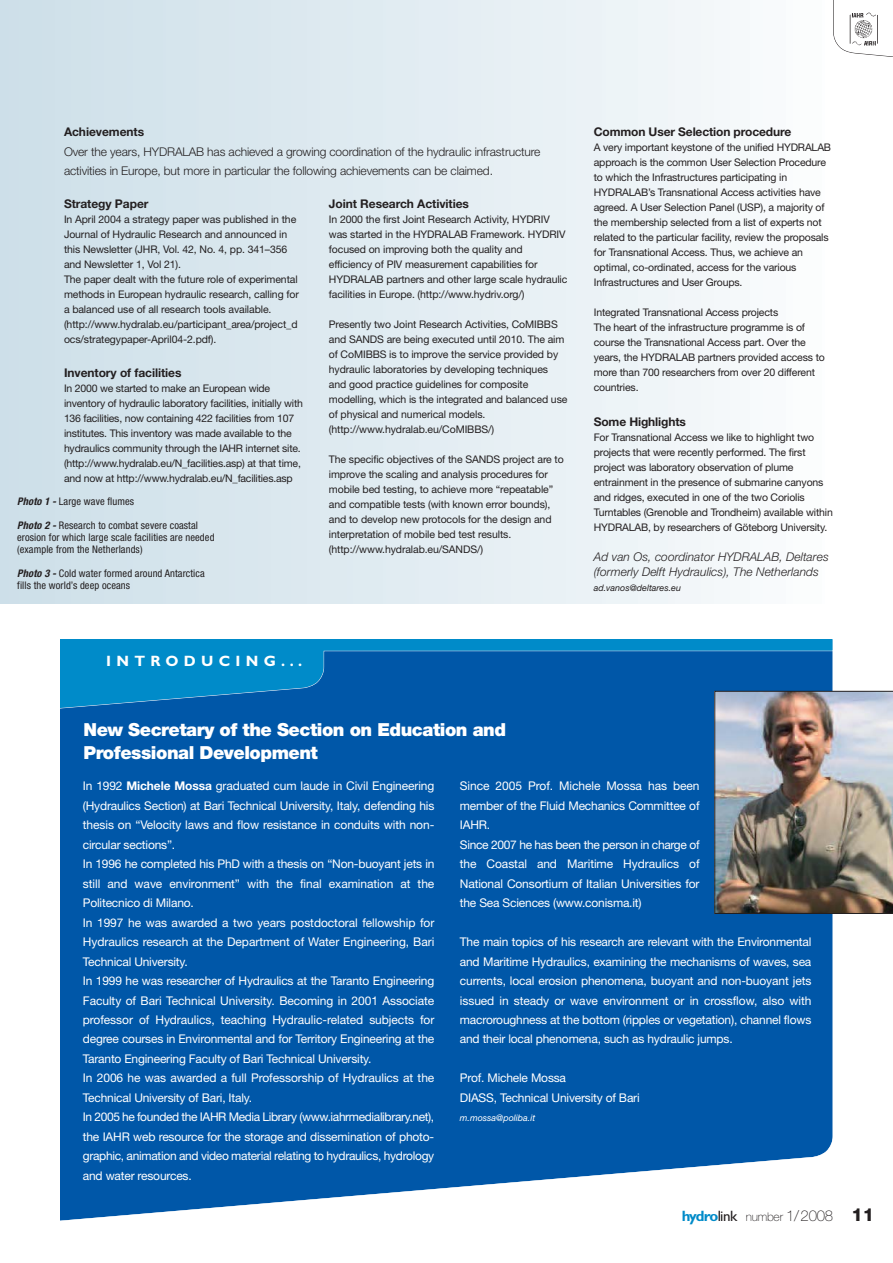
<style>
.page{position:relative;width:893px;height:1263px;background:#fff}
.page>*{position:absolute;margin:0;border:0;box-sizing:border-box;transform-origin:0 0}
.t1{font:900 18px/23.7px "Helvetica Neue";letter-spacing:-.025em;color:#fff}
.t2{font:700 15px "Gill Sans";letter-spacing:.35em;color:#fff}
.t3{font:12px/19.5px "Helvetica Neue";letter-spacing:-.015em;color:#fff}
.t4{font:300 12px/19.5px "Helvetica Neue";letter-spacing:-.01em;color:#231f20}
.t5{font:700 12px "Helvetica Neue";letter-spacing:-.005em;color:#231f20}
.t6{font:italic 300 12px/15px "Helvetica Neue";letter-spacing:.005em;color:#231f20}
.t7{font:100 12px "Helvetica Neue";letter-spacing:-.015em;color:#231f20}
.t8{font:10.5px/15px "Helvetica Neue";letter-spacing:-.015em;color:#231f20}
.t9{font:condensed 10.5px/12px "Helvetica Neue";letter-spacing:.01em;color:#231f20}
.t10{font:italic 9px "Helvetica Neue";color:#231f20}
.t11{font:italic 9px "Helvetica Neue";color:#fff}
.s1{font-weight:700;font-style:italic}
.s2{font-weight:700}
.s3{font-family:"Gill Sans";font-weight:700;font-size:15px;color:#008bc9}
.s4{font-family:"Gill Sans TT";font-weight:400;font-size:15px}
.s5{font-size:15px}
.s6{font-weight:800;font-size:18px}
</style>
<div class="page">
<div style="left:0;top:0;width:833px;height:604px;background:linear-gradient(to right,#ccdee8,#fafcfd)"></div>
<svg style="left:833px;top:0;width:60px;height:57px"></svg>
<img style="left:845px;top:7px;width:36px;height:42px">
<svg style="left:60px;top:717px;width:773px;height:504px;background:#1162ae"></svg>
<img style="left:714px;top:691px;width:179px;height:223px">
<svg style="left:60px;top:639px;width:773px;height:78px;background:#0a6eb3"></svg>
<p class="t5" style="left:64px;top:128px;width:82px">Achievements</p>
<p class="t4" style="left:64px;top:143px;width:478px">Over the years, HYDRALAB has achieved a growing coordination of the hydraulic infrastructure activities in Europe, but more in particular the following achievements can be claimed.</p>
<p class="t5" style="left:64px;top:199px;width:86px">Strategy Paper</p>
<p class="t8" style="left:64px;top:212px;width:236px">In April 2004 a strategy paper was published in the Journal of Hydraulic Research and announced in this Newsletter (JHR, Vol. 42, No. 4, pp. 341–356 and Newsletter 1, Vol 21).<br>The paper dealt with the future role of experimental methods in European hydraulic research, calling for a balanced use of all research tools available. (http://www.hydralab.eu/participant_area/project_d ocs/strategypaper-April04-2.pdf).</p>
<p class="t5" style="left:64px;top:369px;width:119px">Inventory of facilities</p>
<p class="t8" style="left:64px;top:382px;width:240px">In 2000 we started to make an European wide inventory of hydraulic laboratory facilities, initially with 136 facilities, now containing 422 facilities from 107 institutes. This inventory was made available to the hydraulics community through the IAHR internet site. (http://www.hydralab.eu/N_facilities.asp) at that time, and now at http://www.hydralab.eu/N_facilities.asp</p>
<p class="t9" style="left:17px;top:496px;width:118px"><span class="s1">Photo 1 -</span> Large wave flumes</p>
<p class="t9" style="left:17px;top:520px;width:199px"><span class="s1">Photo 2 -</span> Research to combat severe coastal erosion for which large scale facilities are needed (example from the Netherlands)</p>
<p class="t9" style="left:17px;top:568px;width:189px"><span class="s1">Photo 3 -</span> Cold water formed around Antarctica fills the world’s deep oceans</p>
<p class="t5" style="left:329px;top:199px;width:142px">Joint Research Activities</p>
<p class="t8" style="left:329px;top:212px;width:240px">In 2000 the first Joint Research Activity, HYDRIV was started in the HYDRALAB Framework. HYDRIV focused on improving both the quality and efficiency of PIV measurement capabilities for HYDRALAB partners and other large scale hydraulic facilities in Europe. (http://www.hydriv.org/)</p>
<p class="t8" style="left:329px;top:317px;width:240px">Presently two Joint Research Activities, CoMIBBS and SANDS are being executed until 2010. The aim of CoMIBBS is to improve the service provided by hydraulic laboratories by developing techniques and good practice guidelines for composite modelling, which is the integrated and balanced use of physical and numerical models. (http://www.hydralab.eu/CoMIBBS/)</p>
<p class="t8" style="left:329px;top:452px;width:236px">The specific objectives of the SANDS project are to improve the scaling and analysis procedures for mobile bed testing, to achieve more “repeatable” and compatible tests (with known error bounds), and to develop new protocols for the design and interpretation of mobile bed test results. (http://www.hydralab.eu/SANDS/)</p>
<p class="t5" style="left:594px;top:128px;width:199px">Common User Selection procedure</p>
<p class="t8" style="left:594px;top:141px;width:239px">A very important keystone of the unified HYDRALAB approach is the common User Selection Procedure to which the Infrastructures participating in HYDRALAB’s Transnational Access activities have agreed. A User Selection Panel (USP), a majority of the membership selected from a list of experts not related to the particular facility, review the proposals for Transnational Access. Thus, we achieve an optimal, co-ordinated, access for the various Infrastructures and User Groups.</p>
<p class="t8" style="left:594px;top:306px;width:233px">Integrated Transnational Access projects<br>The heart of the infrastructure programme is of course the Transnational Access part. Over the years, the HYDRALAB partners provided access to more than 700 researchers from over 20 different countries.</p>
<p class="t5" style="left:594px;top:417px;width:94px">Some Highlights</p>
<p class="t8" style="left:594px;top:430px;width:241px">For Transnational Access we like to highlight two projects that were recently performed. The first project was laboratory observation of plume entrainment in the presence of submarine canyons and ridges, executed in one of the two Coriolis Turntables (Grenoble and Trondheim) available within HYDRALAB, by researchers of Göteborg University.</p>
<p class="t6" style="left:594px;top:550px;width:236px">Ad van Os, coordinator HYDRALAB, Deltares (formerly Delft Hydraulics), The Netherlands</p>
<p class="t10" style="left:594px;top:584px;width:89px">ad.vanos@deltares.eu</p>
<h2 class="t2" style="left:106px;top:656px;width:198px">INTRODUCING...</h2>
<h1 class="t1" style="left:84px;top:719px;width:424px">New Secretary of the Section on Education and<br>Professional Development</h1>
<p class="t3" style="left:83px;top:777px;width:353px">In 1992 <span class="s2">Michele Mossa</span> graduated cum laude in Civil Engineering (Hydraulics Section) at Bari Technical University, Italy, defending his thesis on “Velocity laws and flow resistance in conduits with non&shy;circular sections”.<br>In 1996 he completed his PhD with a thesis on “Non-buoyant jets in still and wave environment” with the final examination at the Politecnico di Milano.<br>In 1997 he was awarded a two years postdoctoral fellowship for Hydraulics research at the Department of Water Engineering, Bari Technical University.<br>In 1999 he was researcher of Hydraulics at the Taranto Engineering Faculty of Bari Technical University. Becoming in 2001 Associate professor of Hydraulics, teaching Hydraulic-related subjects for degree courses in Environmental and for Territory Engineering at the Taranto Engineering Faculty of Bari Technical University.<br>In 2006 he was awarded a full Professorship of Hydraulics at the Technical University of Bari, Italy.<br>In 2005 he founded the IAHR Media Library (www.iahrmedialibrary.net), the IAHR web resource for the storage and dissemination of photo&shy;graphic, animation and video material relating to hydraulics, hydrology and water resources.</p>
<p class="t3" style="left:460px;top:777px;width:241px">Since 2005 Prof. Michele Mossa has been member of the Fluid Mechanics Committee of IAHR.<br>Since 2007 he has been the person in charge of the Coastal and Maritime Hydraulics of National Consortium of Italian Universities for the Sea Sciences (www.conisma.it)</p>
<p class="t3" style="left:460px;top:933px;width:353px;text-align:justify">The main topics of his research are relevant with the Environmental and Maritime Hydraulics, examining the mechanisms of waves, sea currents, local erosion phenomena, buoyant and non-buoyant jets issued in steady or wave environment or in crossflow, also with macroroughness at the bottom (ripples or vegetation), channel flows and their local phenomena, such as hydraulic jumps.</p>
<p class="t3" style="left:460px;top:1070px;width:181px">Prof. Michele Mossa<br>DIASS, Technical University of Bari</p>
<p class="t11" style="left:460px;top:1115px;width:77px">m.mossa@poliba.it</p>
<p class="t7" style="left:682px;top:1213px;width:194px"><span class="s3">hydro</span><span class="s4">link</span> number <span class="s5">1/2008</span> <span class="s6">11</span></p>
</div>
